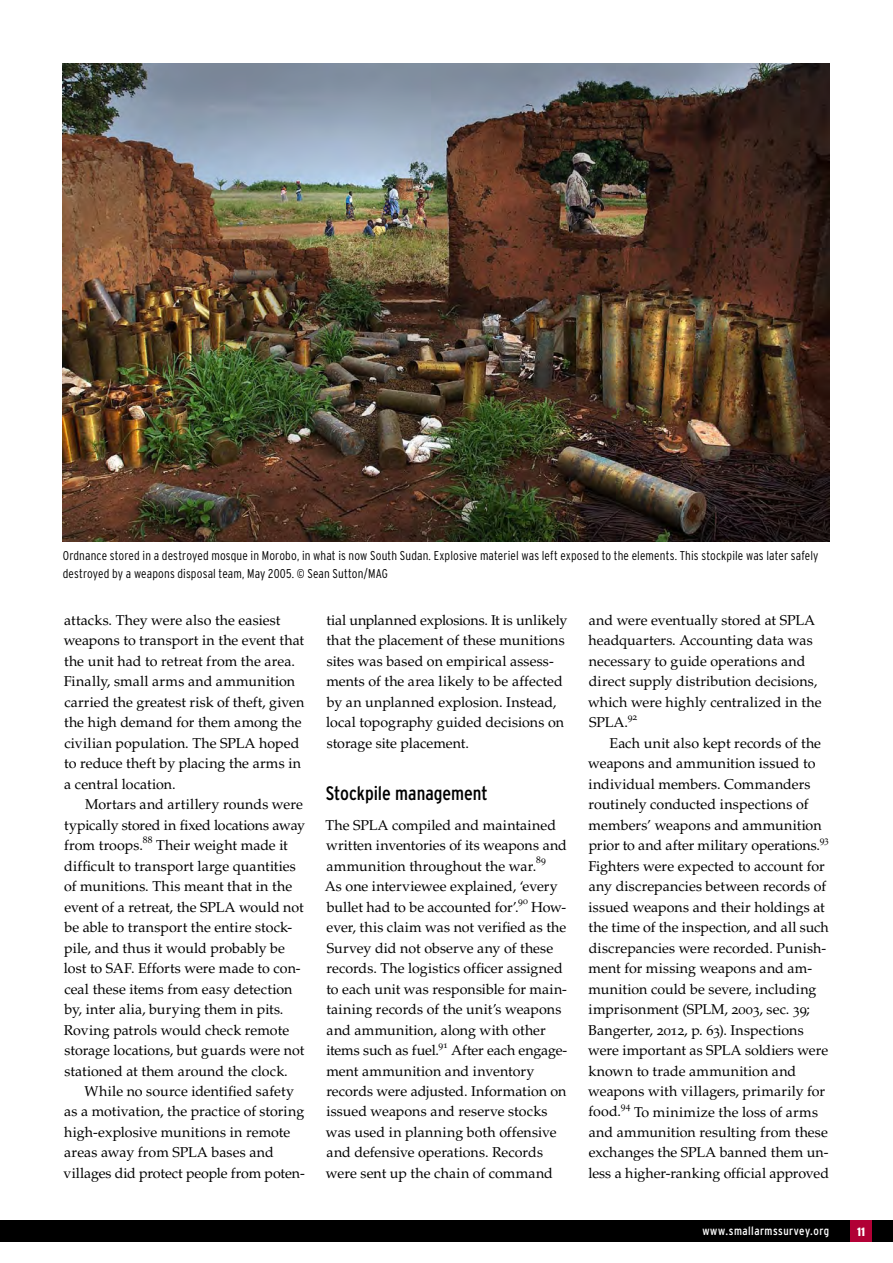
<style>
.page{position:relative;width:893px;height:1263px;background:#fff}
.page>*{position:absolute;margin:0;border:0;box-sizing:border-box;transform-origin:0 0}
.t1{font:condensed 19.5px "Interstate";color:#000}
.t2{font:14.25px/20.5px "Palatino LT Std";color:#000}
.t3{font:300 condensed 12.75px/18px "Interstate";letter-spacing:.01em;color:#000}
.t4{font:condensed 12px "Interstate";letter-spacing:.04em;color:#fff}
.t5{font:900 condensed 12px "Interstate";color:#fff}
.t6{font:9.6px "Palatino LT Std";letter-spacing:.01em;color:#000}
</style>
<div class="page">
<div style="left:0;top:1220px;width:893px;height:22px;background:#000"></div>
<div style="left:850px;top:1220px;width:22px;height:22px;background:#b10035"></div>
<img style="left:63px;top:64px;width:766px;height:477px">
<p class="t3" style="left:63px;top:546px;width:757px">Ordnance stored in a destroyed mosque in Morobo, in what is now South Sudan. Explosive materiel was left exposed to the elements. This stockpile was later safely destroyed by a weapons disposal team, May 2005. © Sean Sutton/MAG</p>
<p class="t2" style="left:64px;top:610px;width:242px">attacks. They were also the easiest weapons to transport in the event that the unit had to retreat from the area.<br>Finally, small arms and ammunition carried the greatest risk of theft, given the high demand for them among the civilian population. The SPLA hoped to reduce theft by placing the arms in a central location.</p>
<p class="t2" style="left:64px;top:794px;width:243px;text-indent:21px">Mortars and artillery rounds were typically stored in fixed locations away from troops.</p>
<p class="t6" style="left:143px;top:834px;width:11px">88</p>
<p class="t2" style="left:64px;top:835px;width:242px;text-indent:92px">Their weight made it difficult to transport large quantities of munitions. This meant that in the event of a retreat, the SPLA would not be able to transport the entire stock&shy;pile, and thus it would probably be lost to SAF. Efforts were made to con&shy;ceal these items from easy detection by, inter alia, burying them in pits.<br>Roving patrols would check remote storage locations, but guards were not stationed at them around the clock.</p>
<p class="t2" style="left:64px;top:1081px;width:243px;text-indent:21px">While no source identified safety as a motivation, the practice of storing high-explosive munitions in remote areas away from SPLA bases and villages did protect people from poten-</p>
<p class="t2" style="left:326px;top:610px;width:243px">tial unplanned explosions. It is unlikely that the placement of these munitions sites was based on empirical assess&shy;ments of the area likely to be affected by an unplanned explosion. Instead, local topography guided decisions on storage site placement.</p>
<h1 class="t1" style="left:326px;top:782px;width:164px">Stockpile management</h1>
<p class="t2" style="left:325px;top:815px;width:243px">The SPLA compiled and maintained written inventories of its weapons and ammunition throughout the war.</p>
<p class="t6" style="left:536px;top:854px;width:11px">89</p>
<p class="t2" style="left:325px;top:876px;width:235px">As one interviewee explained, ‘every bullet had to be accounted for’.</p>
<p class="t6" style="left:518px;top:895px;width:11px">90</p>
<p class="t2" style="left:326px;top:897px;width:242px;text-indent:205px">How-- ever, this claim was not verified as the<br>Survey did not observe any of these records. The logistics officer assigned to each unit was responsible for main&shy;taining records of the unit’s weapons and ammunition, along with other items such as fuel.</p>
<p class="t6" style="left:439px;top:1039px;width:11px">91</p>
<p class="t2" style="left:326px;top:1040px;width:243px;text-indent:125px">After each engage&shy;ment ammunition and inventory records were adjusted. Information on issued weapons and reserve stocks was used in planning both offensive and defensive operations. Records were sent up the chain of command</p>
<p class="t2" style="left:588px;top:610px;width:235px">and were eventually stored at SPLA headquarters. Accounting data was necessary to guide operations and direct supply distribution decisions, which were highly centralized in the<br>SPLA.</p>
<p class="t6" style="left:628px;top:711px;width:11px">92</p>
<p class="t2" style="left:588px;top:733px;width:235px;text-indent:21px">Each unit also kept records of the weapons and ammunition issued to individual members. Commanders routinely conducted inspections of members’ weapons and ammunition prior to and after military operations.</p>
<p class="t6" style="left:820px;top:834px;width:11px">93</p>
<p class="t2" style="left:588px;top:856px;width:242px">Fighters were expected to account for any discrepancies between records of issued weapons and their holdings at the time of the inspection, and all such discrepancies were recorded. Punish&shy;ment for missing weapons and am&shy;munition could be severe, including imprisonment (SPLM, 2003, sec. 39; Bangerter, 2012, p. 63). Inspections were important as SPLA soldiers were known to trade ammunition and weapons with villagers, primarily for food.</p>
<p class="t6" style="left:621px;top:1100px;width:11px">94</p>
<p class="t2" style="left:588px;top:1101px;width:242px;text-indent:46px">To minimize the loss of arms and ammunition resulting from these exchanges the SPLA banned them un-- less a higher-ranking official approved</p>
<p class="t4" style="left:702px;top:1224px;width:128px">www.smallarmssurvey.org</p>
<p class="t5" style="left:857px;top:1225px;width:10px">11</p>
</div>
